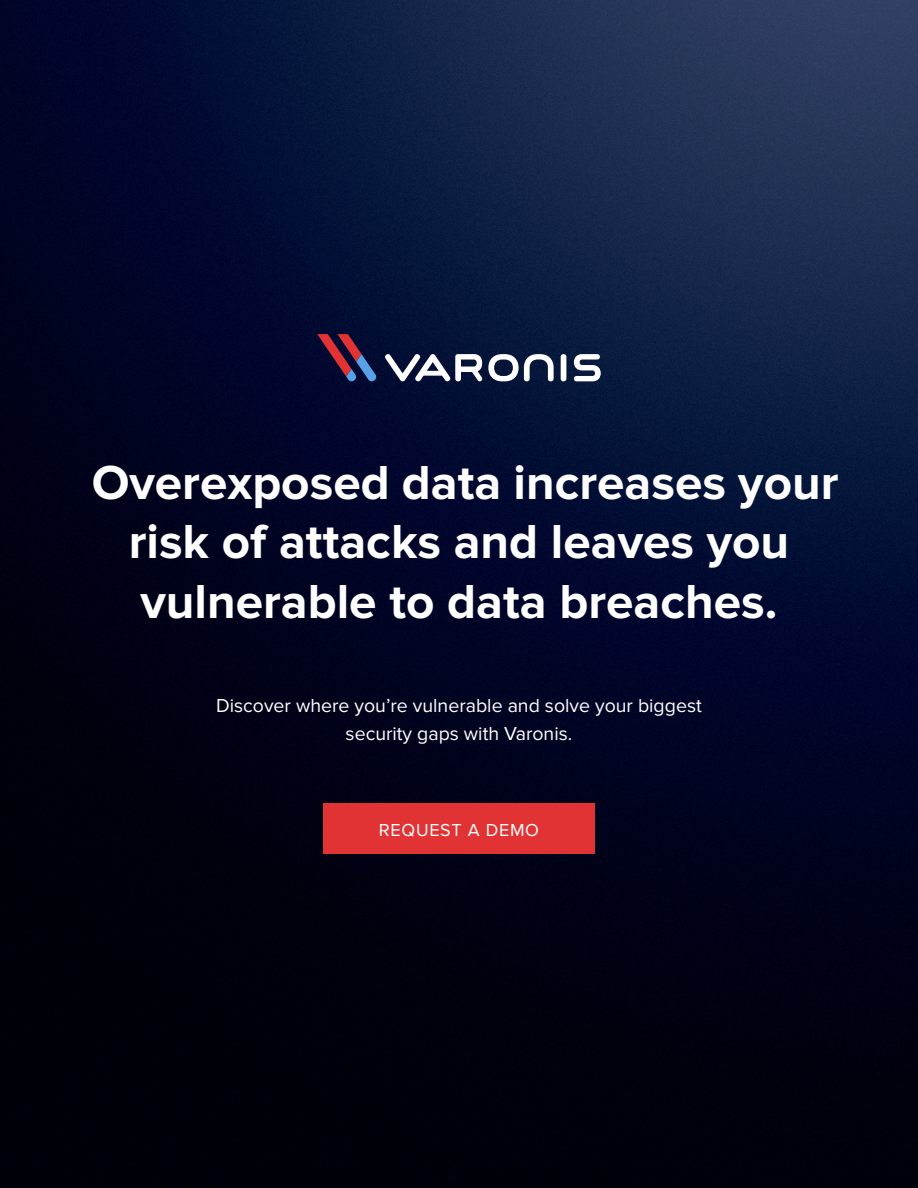
<style>
.page{position:relative;width:918px;height:1188px;background:#fff}
.page>*{position:absolute;margin:0;border:0;box-sizing:border-box;transform-origin:0 0}
.t1{font:700 49.5px/59.4px "Proxima Nova";color:#fff;text-align:center}
.t2{font:19.5px/28.5px "Proxima Nova";color:#fff;text-align:center}
.t3{font:18px "Proxima Nova";letter-spacing:.04em;color:#fff}
</style>
<div class="page">
<img style="left:0;top:0;width:918px;height:1188px">
<div style="left:323px;top:803px;width:272px;height:51px;background:#e13334"></div>
<div style="left:561px;top:354px;width:5px;height:27px;background:#fff;border-radius:3px"></div>
<svg style="left:574px;top:354px;width:27px;height:27px"></svg>
<svg style="left:385px;top:354px;width:97px;height:28px"></svg>
<svg style="left:488px;top:354px;width:66px;height:27px"></svg>
<svg style="left:317px;top:334px;width:60px;height:48px;background:#3d2244"></svg>
<p class="t1" style="left:92px;top:454px;width:748px">Overexposed data increases your risk of attacks and leaves you vulnerable to data breaches.</p>
<p class="t2" style="left:216px;top:691px;width:487px">Discover where you’re vulnerable and solve your biggest security gaps with Varonis.</p>
<p class="t3" style="left:379px;top:819px;width:162px">REQUEST A DEMO</p>
</div>
